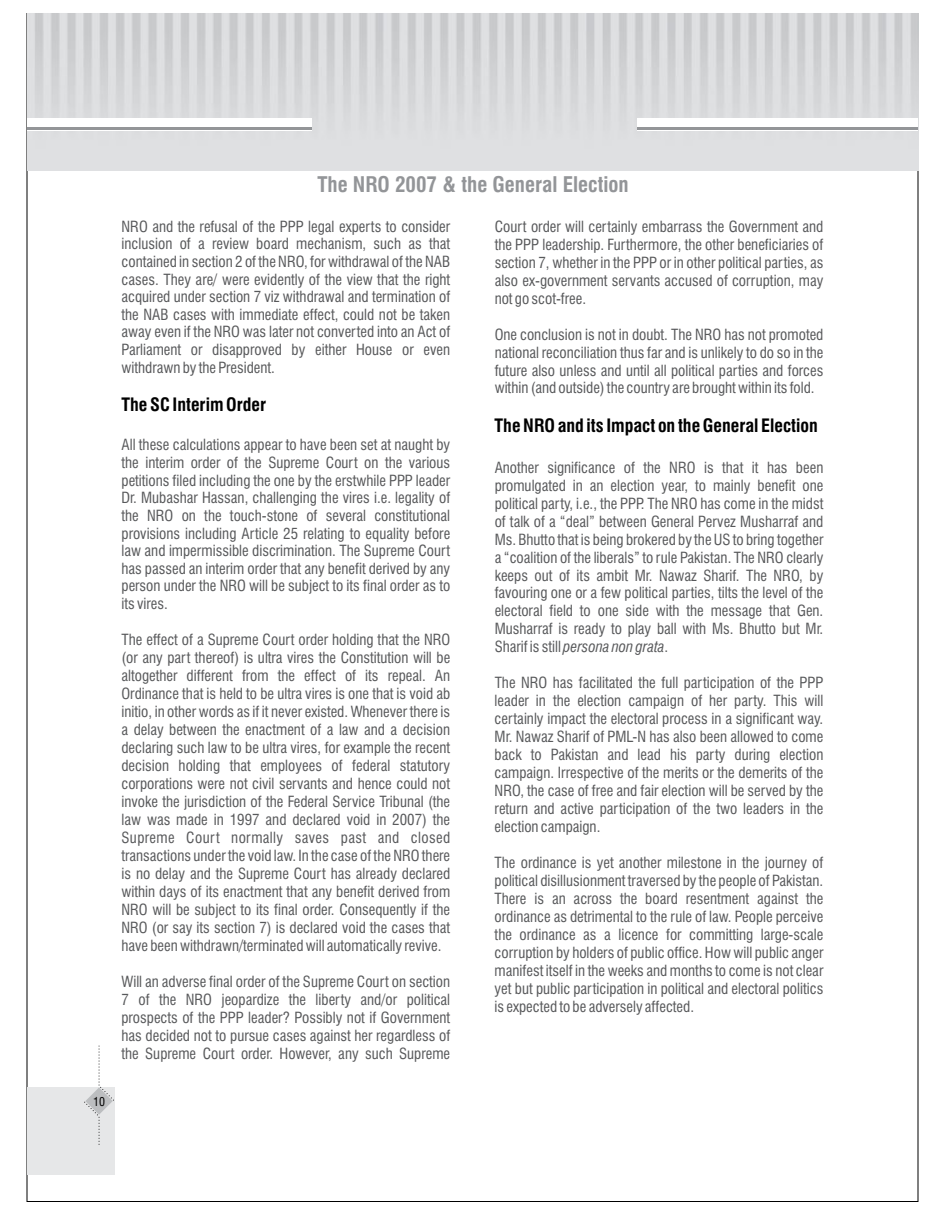
<style>
.page{position:relative;width:945px;height:1215px;background:#fff}
.page>*{position:absolute;margin:0;border:0;box-sizing:border-box;transform-origin:0 0}
.t1{font:700 condensed 21px "Swiss 721 BT";color:#939598}
.t2{font:700 condensed 18px "Swiss 721 BT";color:#000}
.t3{font:condensed 15px/18px "Swiss 721 BT";color:#58595b;text-align:justify}
.t4{font:condensed 12px "Swiss 721 BT";color:#000}
.s1{font-style:italic}
</style>
<div class="page">
<div style="left:27px;top:1087px;width:87px;height:88px;background:#e6e7e8"></div>
<svg style="left:84px;top:1045px;width:31px;height:101px"></svg>
<img style="left:27px;top:13px;width:891px;height:158px">
<div style="left:27px;top:118px;width:284px;height:12px;background:#fff"></div>
<hr style="left:27px;top:128px;width:284px;height:2px;background:#939598">
<div style="left:637px;top:118px;width:281px;height:12px;background:#fff"></div>
<hr style="left:637px;top:128px;width:281px;height:2px;background:#939598">
<p class="t4" style="left:93px;top:1096px;width:13px">10</p>
<h1 class="t1" style="left:317px;top:176px;width:313px">The NRO 2007 &amp; the General Election</h1>
<p class="t3" style="left:122px;top:219px;width:330px">NRO and the refusal of the PPP legal experts to consider inclusion of a review board mechanism, such as that contained in section 2 of the NRO, for withdrawal of the NAB cases. They are/ were evidently of the view that the right acquired under section 7 viz withdrawal and termination of the NAB cases with immediate effect, could not be taken away even if the NRO was later not converted into an Act of Parliament or disapproved by either House or even withdrawn by the President.</p>
<p class="t2" style="left:121px;top:397px;width:146px">The SC Interim Order</p>
<p class="t3" style="left:122px;top:438px;width:330px">All these calculations appear to have been set at naught by the interim order of the Supreme Court on the various petitions filed including the one by the erstwhile PPP leader Dr. Mubashar Hassan, challenging the vires i.e. legality of the NRO on the touch-stone of several constitutional provisions including Article 25 relating to equality before law and impermissible discrimination. The Supreme Court has passed an interim order that any benefit derived by any person under the NRO will be subject to its final order as to its vires.</p>
<p class="t3" style="left:121px;top:632px;width:330px">The effect of a Supreme Court order holding that the NRO (or any part thereof) is ultra vires the Constitution will be altogether different from the effect of its repeal. An Ordinance that is held to be ultra vires is one that is void ab initio, in other words as if it never existed. Whenever there is a delay between the enactment of a law and a decision declaring such law to be ultra vires, for example the recent decision holding that employees of federal statutory corporations were not civil servants and hence could not invoke the jurisdiction of the Federal Service Tribunal (the law was made in 1997 and declared void in 2007) the Supreme Court normally saves past and closed transactions under the void law. In the case of the NRO there is no delay and the Supreme Court has already declared within days of its enactment that any benefit derived from NRO will be subject to its final order. Consequently if the NRO (or say its section 7) is declared void the cases that have been withdrawn/terminated will automatically revive.</p>
<p class="t3" style="left:121px;top:974px;width:330px">Will an adverse final order of the Supreme Court on section 7 of the NRO jeopardize the liberty and/or political prospects of the PPP leader? Possibly not if Government has decided not to pursue cases against her regardless of the Supreme Court order. However, any such Supreme</p>
<p class="t3" style="left:495px;top:219px;width:330px">Court order will certainly embarrass the Government and the PPP leadership. Furthermore, the other beneficiaries of section 7, whether in the PPP or in other political parties, as also ex-government servants accused of corruption, may not go scot-free.</p>
<p class="t3" style="left:495px;top:327px;width:330px">One conclusion is not in doubt. The NRO has not promoted national reconciliation thus far and is unlikely to do so in the future also unless and until all political parties and forces within (and outside) the country are brought within its fold.</p>
<p class="t2" style="left:495px;top:419px;width:325px">The NRO and its Impact on the General Election</p>
<p class="t3" style="left:495px;top:460px;width:330px">Another significance of the NRO is that it has been promulgated in an election year, to mainly benefit one political party, i.e., the PPP. The NRO has come in the midst of talk of a “deal” between General Pervez Musharraf and Ms. Bhutto that is being brokered by the US to bring together a “coalition of the liberals” to rule Pakistan. The NRO clearly keeps out of its ambit Mr. Nawaz Sharif. The NRO, by favouring one or a few political parties, tilts the level of the electoral field to one side with the message that Gen.<br>Musharraf is ready to play ball with Ms. Bhutto but Mr.<br>Sharif is still <span class="s1">persona non grata</span>.</p>
<p class="t3" style="left:495px;top:675px;width:330px">The NRO has facilitated the full participation of the PPP leader in the election campaign of her party. This will certainly impact the electoral process in a significant way.<br>Mr. Nawaz Sharif of PML-N has also been allowed to come back to Pakistan and lead his party during election campaign. Irrespective of the merits or the demerits of the NRO, the case of free and fair election will be served by the return and active participation of the two leaders in the election campaign.</p>
<p class="t3" style="left:495px;top:855px;width:330px">The ordinance is yet another milestone in the journey of political disillusionment traversed by the people of Pakistan.<br>There is an across the board resentment against the ordinance as detrimental to the rule of law. People perceive the ordinance as a licence for committing large-scale corruption by holders of public office. How will public anger manifest itself in the weeks and months to come is not clear yet but public participation in political and electoral politics is expected to be adversely affected.</p>
</div>
